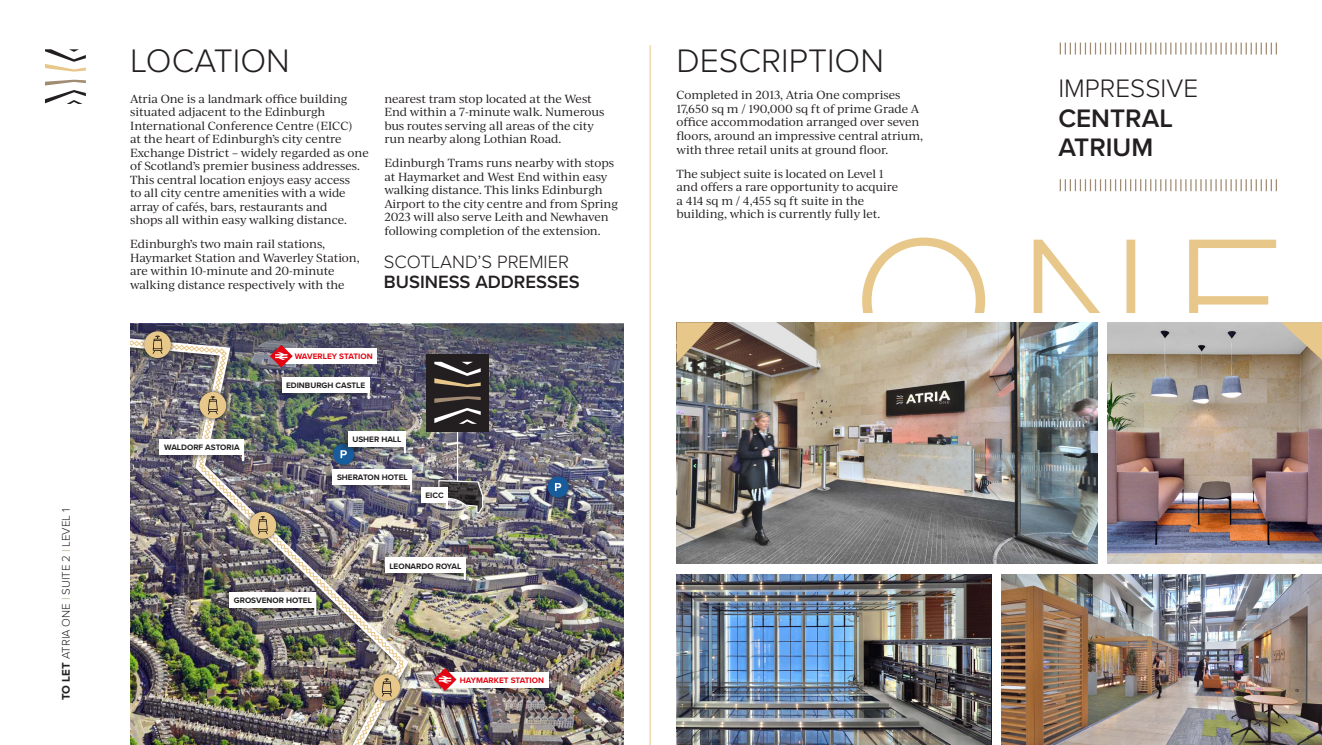
<style>
.page{position:relative;width:1322px;height:745px;background:#fff}
.page>*{position:absolute;margin:0;border:0;box-sizing:border-box;transform-origin:0 0}
.t1{font:300 33.75px "Proxima Nova";color:#231f20}
.Body{font:600 26.25px/29.1px "Proxima Nova";color:#231f20}
.t2{font:300 18.5px/20.5px "Proxima Nova";color:#231f20}
.t3{font:300 11.5px "Proxima Nova";color:#231f20}
.Body-2{font:11.25px/13.5px "Ivy Journal";letter-spacing:-.01em;color:#231f20}
.t4{font:700 8.12px "Proxima Nova";color:#231f20}
.t5{font:700 8.12px "Proxima Nova";color:#e30512}
.s1{font-weight:700}
.s2{color:#a18c73}
.s3{font-weight:600}
.s4{font-weight:300}
</style>
<div class="page">
<svg style="left:862px;top:237px;width:123px;height:76px"></svg>
<svg style="left:1033px;top:239px;width:102px;height:74px"></svg>
<svg style="left:45px;top:49px;width:41px;height:23px"></svg>
<svg style="left:45px;top:80px;width:41px;height:24px"></svg>
<img style="left:676px;top:322px;width:421px;height:241px">
<img style="left:1001px;top:574px;width:321px;height:170px">
<img style="left:1107px;top:322px;width:215px;height:241px">
<img style="left:676px;top:574px;width:314px;height:170px">
<svg style="left:1189px;top:239px;width:133px;height:123px"></svg>
<svg style="left:676px;top:322px;width:38px;height:41px;background:#aa906c"></svg>
<hr style="left:650px;top:45px;width:1px;height:699px;background:#e8c78a">
<img style="left:414px;top:404px;width:210px;height:340px">
<img style="left:130px;top:323px;width:494px;height:81px">
<hr style="left:457px;top:377px;width:1px;height:104px;background:#fff">
<div style="left:426px;top:353px;width:63px;height:78px;background:#231f20"></div>
<svg style="left:434px;top:361px;width:47px;height:26px"></svg>
<svg style="left:434px;top:396px;width:47px;height:27px"></svg>
<svg style="left:435px;top:479px;width:49px;height:34px"></svg>
<img style="left:130px;top:332px;width:284px;height:412px">
<div style="left:140px;top:327px;width:34px;height:34px;background:#231f20;opacity:.75"></div>
<svg style="left:144px;top:331px;width:27px;height:27px"></svg>
<div style="left:411px;top:484px;width:36px;height:32px;background:#231f20;opacity:.42"></div>
<div style="left:421px;top:486px;width:27px;height:16px;background:#fff"></div>
<hr style="left:446px;top:486px;width:2px;height:22px;background:#fff">
<div style="left:322px;top:467px;width:90px;height:31px;background:#231f20;opacity:.42"></div>
<div style="left:333px;top:469px;width:79px;height:15px;background:#fff"></div>
<hr style="left:410px;top:469px;width:2px;height:22px;background:#fff">
<div style="left:375px;top:555px;width:90px;height:31px;background:#231f20;opacity:.42"></div>
<div style="left:385px;top:557px;width:81px;height:15px;background:#fff"></div>
<hr style="left:464px;top:557px;width:2px;height:22px;background:#fff">
<div style="left:544px;top:473px;width:27px;height:27px;background:#231f20;opacity:.75"></div>
<div style="left:547px;top:476px;width:22px;height:21px;background:#175d9e;border-radius:50%"></div>
<svg style="left:555px;top:483px;width:6px;height:7px"></svg>
<hr style="left:404px;top:431px;width:2px;height:22px;background:#fff">
<img style="left:130px;top:335px;width:274px;height:409px">
<div style="left:445px;top:671px;width:103px;height:15px;background:#fff"></div>
<svg style="left:434px;top:667px;width:22px;height:23px"></svg>
<svg style="left:1059px;top:43px;width:218px;height:12px"></svg>
<svg style="left:1059px;top:179px;width:218px;height:12px"></svg>
<p class="t3" style="left:58px;top:699px;width:193px;rotate:-90deg"><span class="s1">TO LET</span> ATRIA ONE <span class="s2">|</span> SUITE 2 <span class="s2">|</span> LEVEL 1</p>
<h1 class="t1" style="left:130px;top:35px;width:161px">LOCATION</h1>
<h1 class="t1" style="left:676px;top:35px;width:209px">DESCRIPTION</h1>
<p class="Body-2" style="left:676px;top:88px;width:248px">Completed in 2013, Atria One comprises 17,650 sq m / 190,000 sq ft of prime Grade A office accommodation arranged over seven floors, around an impressive central atrium, with three retail units at ground floor.</p>
<p class="Body-2" style="left:676px;top:166px;width:223px">The subject suite is located on Level 1 and offers a rare opportunity to acquire a 414 sq m / 4,455 sq ft suite in the building, which is currently fully let.</p>
<p class="Body-2" style="left:130px;top:91px;width:240px">Atria One is a landmark office building situated adjacent to the Edinburgh International Conference Centre (EICC)<br>at the heart of Edinburgh’s city centre Exchange District – widely regarded as one of Scotland’s premier business addresses.<br>This central location enjoys easy access<br>to all city centre amenities with a wide array of cafés, bars, restaurants and<br>shops all within easy walking distance.</p>
<p class="Body-2" style="left:130px;top:237px;width:231px">Edinburgh’s two main rail stations, Haymarket Station and Waverley Station, are within 10-minute and 20-minute walking distance respectively with the</p>
<p class="Body-2" style="left:384px;top:91px;width:221px">nearest tram stop located at the West End within a 7-minute walk. Numerous bus routes serving all areas of the city run nearby along Lothian Road.</p>
<p class="Body-2" style="left:384px;top:156px;width:235px">Edinburgh Trams runs nearby with stops at Haymarket and West End within easy walking distance. This links Edinburgh Airport to the city centre and from Spring 2023 will also serve Leith and Newhaven following completion of the extension.</p>
<p class="t2" style="left:384px;top:250px;width:197px">SCOTLAND’S PREMIER<br><span class="s3">BUSINESS ADDRESSES</span></p>
<p class="t5" style="left:295px;top:350px;width:79px">WAVERLEY STATION</p>
<p class="t4" style="left:286px;top:379px;width:81px">EDINBURGH CASTLE</p>
<p class="t4" style="left:164px;top:441px;width:77px">WALDORF ASTORIA</p>
<p class="t4" style="left:352px;top:433px;width:51px">USHER HALL</p>
<p class="t4" style="left:337px;top:471px;width:72px">SHERATON HOTEL</p>
<p class="t4" style="left:425px;top:488px;width:20px">EICC</p>
<p class="t4" style="left:234px;top:593px;width:80px">GROSVENOR HOTEL</p>
<p class="t4" style="left:389px;top:559px;width:74px">LEONARDO ROYAL</p>
<p class="t5" style="left:460px;top:673px;width:86px">HAYMARKET STATION</p>
<p class="Body" style="left:1058px;top:73px;width:141px"><span class="s4">IMPRESSIVE<br></span>CENTRAL<br>ATRIUM</p>
</div>
